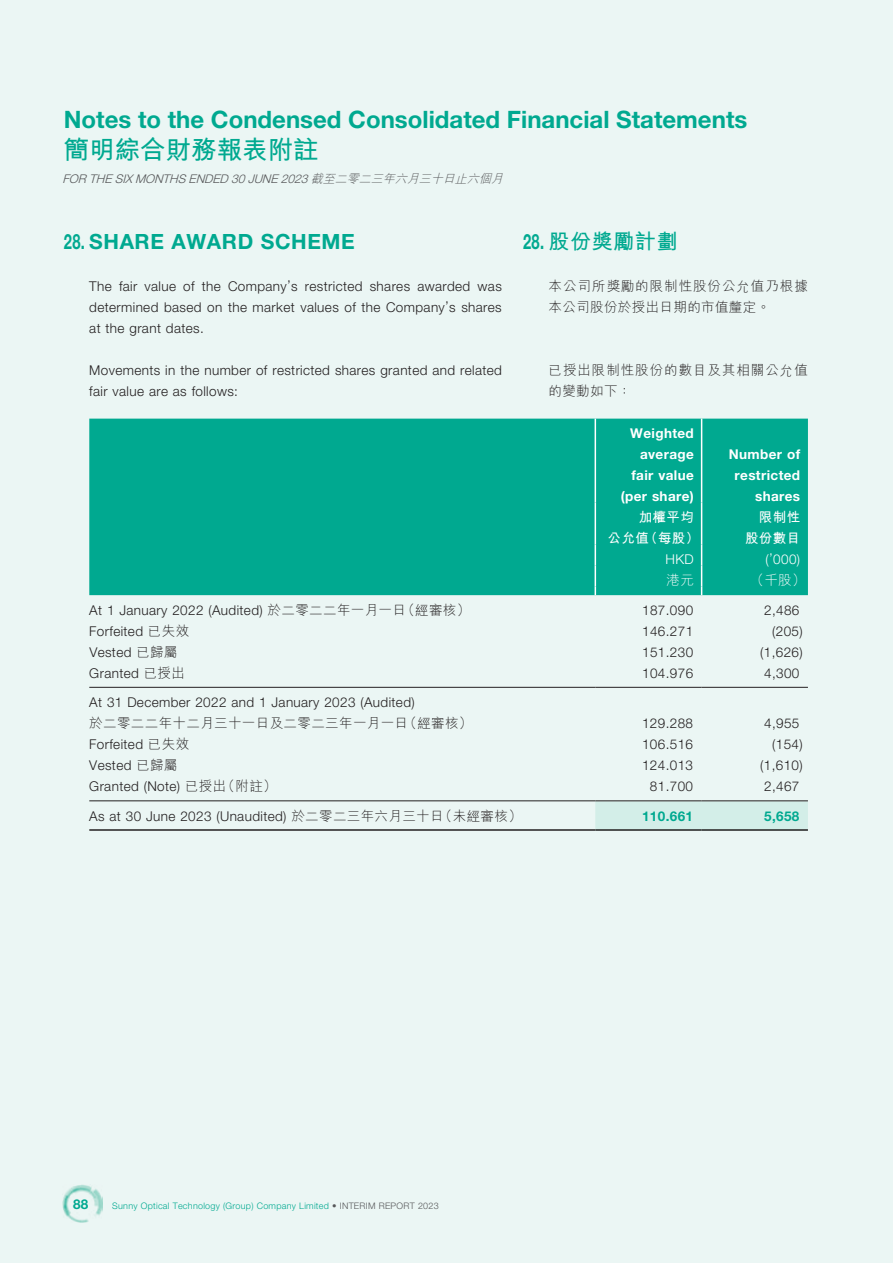
<style>
.page{position:relative;width:893px;height:1263px;background:#ebf6f4}
.page>*{position:absolute;margin:0;border:0;box-sizing:border-box;transform-origin:0 0}
.t1{font:700 25.5px "M Hei HK";color:#00a990}
.t2{font:700 24px "Helvetica Neue LT Std";color:#00a990}
.t3{font:700 21px "Helvetica Neue LT Std";letter-spacing:.03em;color:#00a990;scale:.7 1}
.t4{font:700 21px "M Hei HK";letter-spacing:.03em;color:#00a990}
.t5{font:300 13.5px/21px "Helvetica Neue LT Std";letter-spacing:.03em;color:#231f20;text-align:justify}
.t6{font:300 13.5px/21px "M Hei HK";letter-spacing:.07em;color:#231f20}
.t7{font:700 13.5px/21px "Helvetica Neue LT Std";letter-spacing:.03em;color:#fff;text-align:right}
.t8{font:300 13.5px "M Hei HK";letter-spacing:.03em;color:#231f20}
.t9{font:700 13.5px/21px "M Hei HK";letter-spacing:.03em;color:#fff}
.t10{font:700 13.5px "Helvetica Neue LT Std";letter-spacing:.03em;color:#00a990}
.t11{font:300 13.5px "Helvetica Neue LT Std";letter-spacing:.03em;color:#fff}
.t12{font:300 13.5px "M Hei HK";color:#fff}
.t13{font:italic 300 12px "Helvetica Neue LT Std";color:#57585a}
.t14{font:300 9px "Helvetica Neue LT Std";letter-spacing:.03em;color:#00a990}
.s1{font-family:"M Hei HK"}
.s2{font-family:"Helvetica Neue LT Std"}
.s3{font-weight:700;color:#57585a}
.s4{color:#57585a}
</style>
<div class="page">
<img style="left:63px;top:1185px;width:39px;height:38px">
<div style="left:89px;top:419px;width:719px;height:176px;background:#00a990"></div>
<div style="left:595px;top:801px;width:213px;height:28px;background:#d3eee8"></div>
<hr style="left:595px;top:419px;width:1px;height:84px;background:#fff">
<hr style="left:701px;top:419px;width:1px;height:84px;background:#fff">
<hr style="left:595px;top:503px;width:1px;height:42px;background:#fff">
<hr style="left:701px;top:503px;width:1px;height:42px;background:#fff">
<svg style="left:595px;top:545px;width:1px;height:50px"></svg>
<svg style="left:701px;top:545px;width:1px;height:50px"></svg>
<hr style="left:89px;top:687px;width:506px;height:1px;background:#231f20">
<hr style="left:595px;top:687px;width:107px;height:1px;background:#231f20">
<hr style="left:702px;top:687px;width:106px;height:1px;background:#231f20">
<hr style="left:89px;top:800px;width:506px;height:1px;background:#231f20">
<hr style="left:595px;top:800px;width:107px;height:1px;background:#231f20">
<hr style="left:702px;top:800px;width:106px;height:1px;background:#231f20">
<hr style="left:89px;top:829px;width:506px;height:2px;background:#231f20">
<hr style="left:595px;top:829px;width:107px;height:2px;background:#231f20">
<hr style="left:702px;top:829px;width:106px;height:2px;background:#231f20">
<h2 class="t2" style="left:64px;top:104px;width:685px">Notes to the Condensed Consolidated Financial Statements</h2>
<h1 class="t1" style="left:64px;top:131px;width:256px">簡明綜合財務報表附註</h1>
<p class="t13" style="left:63px;top:171px;width:445px">FOR THE SIXMONTHS ENDED 30JUNE 2023<span class="s1">截至二零二三年六月三十日止六個月</span></p>
<h3 class="t3" style="left:64px;top:228px;width:417px">28. SHARE AWARD SCHEME</h3>
<p class="t5" style="left:89px;top:275px;width:414px">The fair value of the Company’s restricted shares awarded was determined based on the market values of the Company’s shares at the grant dates.</p>
<p class="t5" style="left:89px;top:359px;width:414px">Movements in the number of restricted shares granted and related fair value are as follows:</p>
<h3 class="t4" style="left:523px;top:226px;width:156px"><span class="s2">28.</span> 股份獎勵計劃</h3>
<p class="t6" style="left:549px;top:275px;width:261px">本公司所獎勵的限制性股份公允值乃根據本公司股份於授出日期的市值釐定。</p>
<p class="t6" style="left:549px;top:359px;width:261px">已授出限制性股份的數目及其相關公允值的變動如下：</p>
<p class="t7" style="left:621px;top:422px;width:75px">Weighted average fair value (per share)</p>
<p class="t7" style="left:729px;top:443px;width:73px">Number of restricted shares</p>
<p class="t9" style="left:608px;top:505px;width:93px;text-indent:31px">加權平均公允值（每股）</p>
<p class="t9" style="left:745px;top:505px;width:57px;text-align:right">限制性股份數目</p>
<p class="t11" style="left:666px;top:551px;width:30px">HKD</p>
<p class="t11" style="left:765px;top:551px;width:36px">(’000)</p>
<p class="t12" style="left:666px;top:573px;width:29px">港元</p>
<p class="t12" style="left:750px;top:573px;width:57px">（千股）</p>
<p class="t5" style="left:89px;top:599px;width:383px">At 1 January 2022 (Audited) <span class="s1">於二零二二年一月一日（經審核）</span></p>
<p class="t5" style="left:642px;top:599px;width:53px">187.090</p>
<p class="t5" style="left:764px;top:599px;width:37px">2,486</p>
<p class="t5" style="left:89px;top:620px;width:101px">Forfeited <span class="s1">已失效</span></p>
<p class="t5" style="left:642px;top:620px;width:53px">146.271</p>
<p class="t5" style="left:772px;top:620px;width:32px">(205)</p>
<p class="t5" style="left:89px;top:641px;width:90px">Vested <span class="s1">已歸屬</span></p>
<p class="t5" style="left:642px;top:641px;width:53px">151.230</p>
<p class="t5" style="left:760px;top:641px;width:44px">(1,626)</p>
<p class="t5" style="left:89px;top:662px;width:97px">Granted <span class="s1">已授出</span></p>
<p class="t5" style="left:642px;top:662px;width:53px">104.976</p>
<p class="t5" style="left:764px;top:662px;width:37px">4,300</p>
<p class="t5" style="left:89px;top:691px;width:327px">At 31 December 2022 and 1 January 2023 (Audited)</p>
<p class="t8" style="left:89px;top:716px;width:385px">於二零二二年十二月三十一日及二零二三年一月一日（經審核）</p>
<p class="t5" style="left:642px;top:712px;width:53px">129.288</p>
<p class="t5" style="left:764px;top:712px;width:37px">4,955</p>
<p class="t5" style="left:89px;top:733px;width:101px">Forfeited <span class="s1">已失效</span></p>
<p class="t5" style="left:642px;top:733px;width:53px">106.516</p>
<p class="t5" style="left:772px;top:733px;width:32px">(154)</p>
<p class="t5" style="left:89px;top:754px;width:90px">Vested <span class="s1">已歸屬</span></p>
<p class="t5" style="left:642px;top:754px;width:53px">124.013</p>
<p class="t5" style="left:760px;top:754px;width:44px">(1,610)</p>
<p class="t5" style="left:89px;top:775px;width:189px">Granted (Note) <span class="s1">已授出（附註）</span></p>
<p class="t5" style="left:650px;top:775px;width:45px">81.700</p>
<p class="t5" style="left:764px;top:775px;width:37px">2,467</p>
<p class="t5" style="left:89px;top:805px;width:434px">As at 30 June 2023 (Unaudited) <span class="s1">於二零二三年六月三十日（未經審核）</span></p>
<p class="t10" style="left:642px;top:807px;width:53px">110.661</p>
<p class="t10" style="left:764px;top:807px;width:37px">5,658</p>
<p class="t10" style="left:73px;top:1196px;width:17px">88</p>
<p class="t14" style="left:112px;top:1200px;width:328px">Sunny Optical Technology (Group) Company Limited <span class="s3">•</span> <span class="s4">INTERIM REPORT 2023</span></p>
</div>
